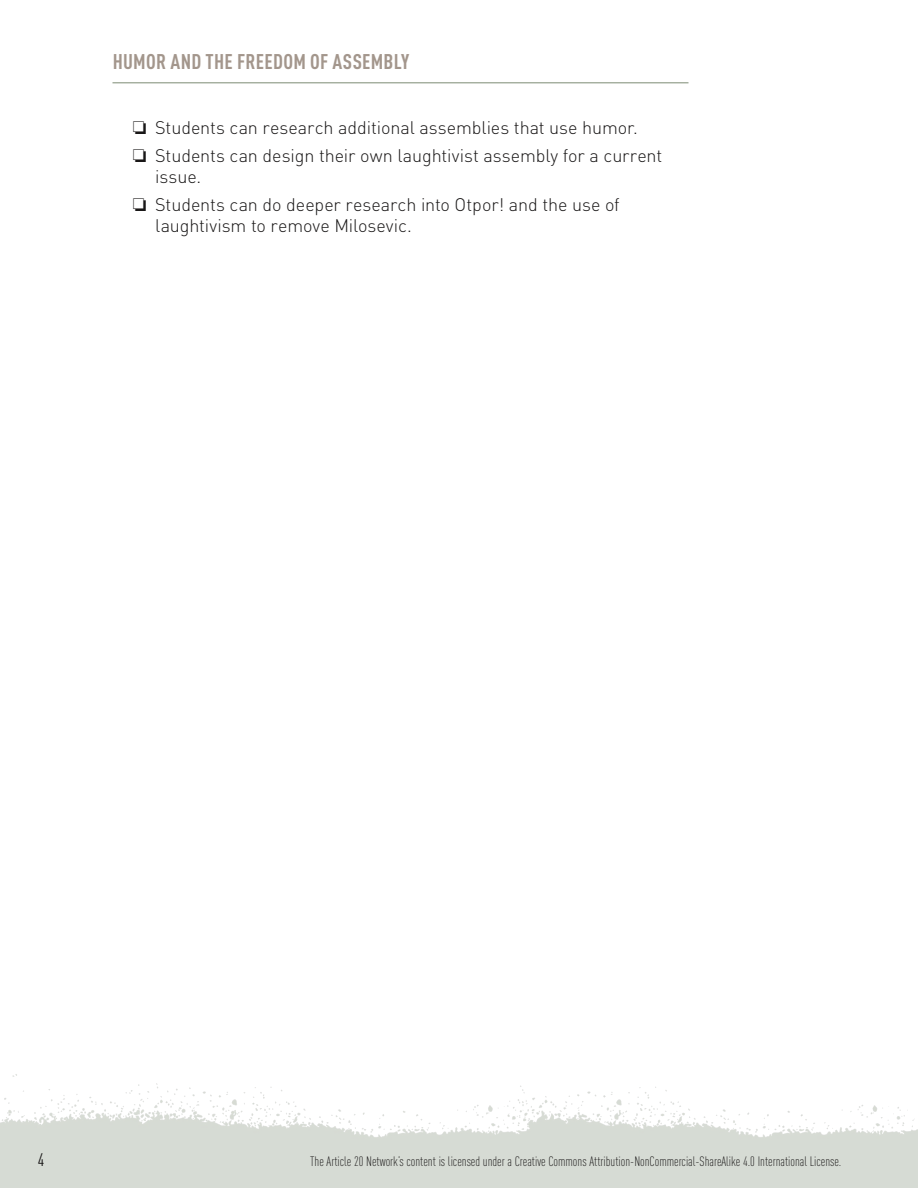
<style>
.page{position:relative;width:918px;height:1188px;background:#fff}
.page>*{position:absolute;margin:0;border:0;box-sizing:border-box;transform-origin:0 0}
.t1{font:700 condensed 21px "DIN Pro";letter-spacing:.015em;color:#a3968c}
.t2{font:300 18px/27.8px "DIN Pro";letter-spacing:-.005em;color:#191717}
.t3{font:condensed 18px "DIN Pro";color:#191717}
.t4{font:300 condensed 13.5px "DIN Pro";color:#191717}
</style>
<div class="page">
<img style="left:0;top:1074px;width:918px;height:114px">
<hr style="left:112px;top:82px;width:576px;height:1px;background:#7c8b74">
<p class="t1" style="left:113px;top:46px;width:298px">HUMOR AND THE FREEDOM OF ASSEMBLY</p>
<p class="t2" style="left:133px;top:112px;width:531px">❏ Students can research additional assemblies that use humor.<br>❏ Students can design their own laughtivist assembly for a current</p>
<p class="t2" style="left:133px;top:161px;width:489px;text-indent:22px">issue.<br>❏ Students can do deeper research into Otpor! and the use of</p>
<p class="t2" style="left:155px;top:210px;width:258px">laughtivism to remove Milosevic.</p>
<p class="t3" style="left:38px;top:1146px;width:8px">4</p>
<p class="t4" style="left:310px;top:1151px;width:533px">The Article 20 Network’s content is licensed under a Creative Commons Attribution-NonCommercial-ShareAlike 4.0 International License.</p>
</div>
